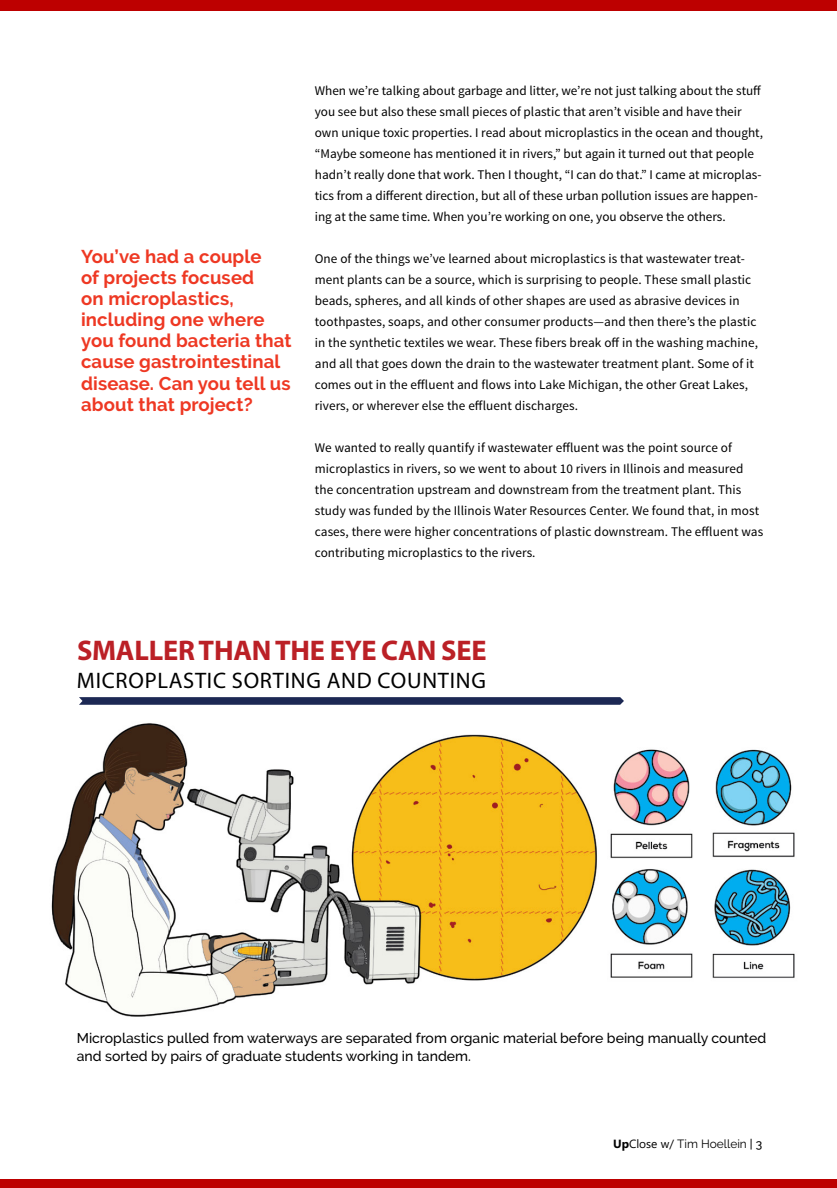
<style>
.page{position:relative;width:837px;height:1188px;background:#fff}
.page>*{position:absolute;margin:0;border:0;box-sizing:border-box;transform-origin:0 0}
.t1{font:700 28.5px "Myriad Pro";letter-spacing:-.01em;color:#bb2026}
.t2{font:22.5px "Myriad Pro";letter-spacing:.03em;color:#000}
.t3{font:700 18.45px/21.1px "Raleway";letter-spacing:.01em;color:#ee3823}
.t4{font:500 14.1px/18px "Raleway";color:#000}
.t5{font:13.2px/21px "Source Sans Pro";letter-spacing:.005em;color:#000}
.t6{font:11.85px "Raleway";color:#000}
.s1{font-family:"Microsoft Phags Pa";font-weight:700}
.s2{font-family:"Microsoft Phags Pa"}
.s3{font-weight:500}
</style>
<div class="page">
<div style="left:0;top:1179px;width:837px;height:9px;background:#bd0000"></div>
<div style="left:0;top:0;width:837px;height:10px;background:#bd0000"></div>
<img style="left:51px;top:723px;width:744px;height:294px">
<svg style="left:79px;top:697px;width:545px;height:8px;background:#27335c"></svg>
<h3 class="t3" style="left:81px;top:246px;width:212px">You’ve had a couple<br>of projects focused<br>on microplastics, including one where you found bacteria that cause gastrointestinal disease. Can you tell us about that project?</h3>
<p class="t5" style="left:315px;top:80px;width:450px">When we’re talking about garbage and litter, we’re not just talking about the stuff you see but also these small pieces of plastic that aren’t visible and have their own unique toxic properties. I read about microplastics in the ocean and thought, “Maybe someone has mentioned it in rivers,” but again it turned out that people hadn’t really done that work. Then I thought, “I can do that.” I came at microplas&shy;tics from a different direction, but all of these urban pollution issues are happen&shy;ing at the same time. When you’re working on one, you observe the others.</p>
<p class="t5" style="left:315px;top:248px;width:445px">One of the things we’ve learned about microplastics is that wastewater treat&shy;ment plants can be a source, which is surprising to people. These small plastic beads, spheres, and all kinds of other shapes are used as abrasive devices in toothpastes, soaps, and other consumer products—and then there’s the plastic in the synthetic textiles we wear. These fibers break off in the washing machine, and all that goes down the drain to the wastewater treatment plant. Some of it comes out in the effluent and flows into Lake Michigan, the other Great Lakes, rivers, or wherever else the effluent discharges.</p>
<p class="t5" style="left:315px;top:437px;width:450px">We wanted to really quantify if wastewater effluent was the point source of microplastics in rivers, so we went to about 10 rivers in Illinois and measured the concentration upstream and downstream from the treatment plant. This study was funded by the Illinois Water Resources Center. We found that, in most cases, there were higher concentrations of plastic downstream. The effluent was contributing microplastics to the rivers.</p>
<h1 class="t1" style="left:77px;top:632px;width:411px">SMALLER THAN THE EYE CAN SEE</h1>
<h2 class="t2" style="left:77px;top:667px;width:410px">MICROPLASTIC SORTING AND COUNTING</h2>
<p class="t4" style="left:77px;top:1029px;width:691px">Microplastics pulled from waterways are separated from organic material before being manually counted and sorted by pairs of graduate students working in tandem.</p>
<p class="t6" style="left:613px;top:1137px;width:151px"><span class="s1">Up</span><span class="s2">Close w/</span> Tim Hoellein <span class="s3">| 3</span></p>
</div>
